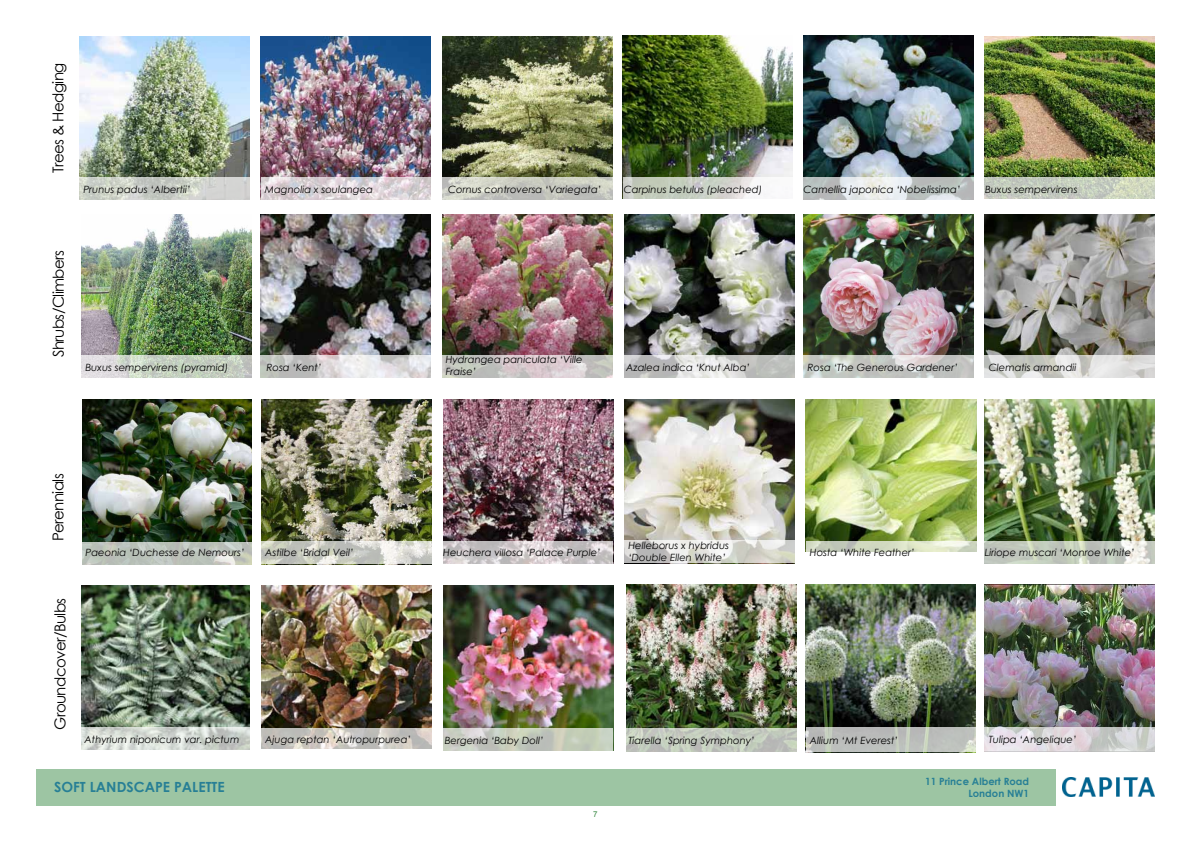
<style>
.page{position:relative;width:1191px;height:842px;background:#fff}
.page>*{position:absolute;margin:0;border:0;box-sizing:border-box;transform-origin:0 0}
.t1{font:15px "Century Gothic";letter-spacing:-.04em;color:#000}
.t2{font:700 14px "Century Gothic";color:#006891}
.t3{font:italic 10px/12px "Century Gothic";color:#000}
.t4{font:700 10px/12px "Century Gothic";color:#006891;text-align:right}
.t5{font:8px "Arial";color:#3c8c47}
</style>
<div class="page">
<div style="left:36px;top:769px;width:1019px;height:37px;background:#9dc5a3"></div>
<img style="left:1062px;top:778px;width:93px;height:19px">
<img style="left:984px;top:36px;width:170px;height:141px">
<img style="left:82px;top:214px;width:170px;height:141px">
<img style="left:261px;top:36px;width:170px;height:141px">
<img style="left:985px;top:214px;width:169px;height:141px">
<img style="left:442px;top:36px;width:170px;height:141px">
<img style="left:442px;top:214px;width:170px;height:141px">
<img style="left:79px;top:36px;width:171px;height:141px">
<img style="left:624px;top:214px;width:170px;height:141px">
<img style="left:622px;top:36px;width:170px;height:163px">
<img style="left:806px;top:400px;width:170px;height:141px">
<img style="left:261px;top:400px;width:170px;height:141px">
<img style="left:443px;top:399px;width:170px;height:142px">
<img style="left:82px;top:400px;width:170px;height:142px">
<img style="left:82px;top:586px;width:168px;height:142px">
<img style="left:443px;top:586px;width:170px;height:142px">
<img style="left:803px;top:36px;width:170px;height:141px">
<img style="left:626px;top:585px;width:170px;height:143px">
<img style="left:803px;top:214px;width:170px;height:141px">
<img style="left:261px;top:586px;width:170px;height:142px">
<img style="left:805px;top:584px;width:170px;height:168px">
<img style="left:984px;top:399px;width:170px;height:142px">
<img style="left:260px;top:214px;width:171px;height:164px">
<img style="left:624px;top:399px;width:170px;height:142px">
<img style="left:984px;top:585px;width:171px;height:143px">
<svg style="left:79px;top:177px;width:171px;height:23px;background:#ced1ca"></svg>
<svg style="left:82px;top:355px;width:170px;height:23px;background:#cdd3ca"></svg>
<svg style="left:261px;top:177px;width:170px;height:23px;background:#dcd4d8"></svg>
<svg style="left:261px;top:355px;width:170px;height:22px;background:#d6d5d6"></svg>
<svg style="left:442px;top:177px;width:170px;height:22px;background:#c9cbc2"></svg>
<svg style="left:442px;top:355px;width:171px;height:22px;background:#ccc6c6"></svg>
<svg style="left:623px;top:177px;width:169px;height:22px"></svg>
<svg style="left:624px;top:355px;width:170px;height:23px;background:#cccccb"></svg>
<svg style="left:803px;top:177px;width:170px;height:23px;background:#ced2d2"></svg>
<svg style="left:803px;top:355px;width:170px;height:23px;background:#c9cbc7"></svg>
<svg style="left:261px;top:728px;width:170px;height:21px;background:#cbc7c1"></svg>
<svg style="left:261px;top:541px;width:170px;height:23px;background:#cfd1c9"></svg>
<svg style="left:443px;top:541px;width:170px;height:22px;background:#cdc8c9"></svg>
<svg style="left:624px;top:541px;width:170px;height:22px"></svg>
<svg style="left:806px;top:541px;width:170px;height:11px;background:#d4dbc5"></svg>
<svg style="left:82px;top:728px;width:168px;height:22px;background:#d3d8d3"></svg>
<svg style="left:626px;top:728px;width:170px;height:24px;background:#c1c8bd"></svg>
<svg style="left:984px;top:177px;width:171px;height:22px;background:#c7cebf"></svg>
<svg style="left:806px;top:728px;width:170px;height:24px;background:#bdc0bc"></svg>
<svg style="left:82px;top:542px;width:170px;height:23px;background:#bec4bc"></svg>
<svg style="left:443px;top:728px;width:170px;height:22px;background:#c6ccbe"></svg>
<svg style="left:984px;top:355px;width:171px;height:23px;background:#d7d8d5"></svg>
<svg style="left:984px;top:541px;width:171px;height:23px;background:#c7cec2"></svg>
<svg style="left:984px;top:728px;width:171px;height:24px;background:#d9d6d9"></svg>
<h1 class="t1" style="left:48px;top:173px;width:112px;rotate:-90deg">Trees &amp; Hedging</h1>
<p class="t3" style="left:83px;top:183px;width:109px">Prunus padus ‘Albertii’</p>
<h1 class="t1" style="left:48px;top:357px;width:109px;rotate:-90deg">Shrubs/Climbers</h1>
<p class="t3" style="left:85px;top:361px;width:144px">Buxus sempervirens (pyramid)</p>
<p class="t3" style="left:265px;top:183px;width:110px">Magnolia x soulangea</p>
<p class="t3" style="left:266px;top:361px;width:57px">Rosa ‘Kent’</p>
<p class="t3" style="left:448px;top:183px;width:155px">Cornus controversa ‘Variegata’</p>
<p class="t3" style="left:624px;top:183px;width:140px">Carpinus betulus (pleached)</p>
<p class="t3" style="left:803px;top:183px;width:159px">Camellia japonica ‘Nobelissima’</p>
<p class="t3" style="left:985px;top:183px;width:94px">Buxus sempervirens</p>
<p class="t3" style="left:446px;top:354px;width:138px">Hydrangea paniculata ‘Ville<br>Fraise’</p>
<p class="t3" style="left:626px;top:361px;width:125px">Azalea indica ‘Knut Alba’</p>
<p class="t3" style="left:807px;top:361px;width:152px">Rosa ‘The Generous Gardener’</p>
<p class="t3" style="left:988px;top:361px;width:89px">Clematis armandii</p>
<h1 class="t1" style="left:48px;top:541px;width:69px;rotate:-90deg">Perennials</h1>
<h1 class="t1" style="left:50px;top:730px;width:133px;rotate:-90deg">Groundcover/Bulbs</h1>
<p class="t3" style="left:86px;top:546px;width:161px">Paeonia ‘Duchesse de Nemours’</p>
<p class="t3" style="left:265px;top:546px;width:90px">Astilbe ‘Bridal Veil’</p>
<p class="t3" style="left:443px;top:546px;width:159px">Heuchera villosa ‘Palace Purple’</p>
<p class="t3" style="left:628px;top:539px;width:102px">Helleborus x hybridus ‘Double Ellen White’</p>
<p class="t3" style="left:810px;top:546px;width:106px">Hosta ‘White Feather’</p>
<p class="t3" style="left:85px;top:733px;width:156px">Athyrium niponicum var. pictum</p>
<p class="t3" style="left:628px;top:734px;width:128px">Tiarella ‘Spring Symphony’</p>
<p class="t3" style="left:265px;top:733px;width:147px">Ajuga reptan ‘Autropurpurea’</p>
<p class="t3" style="left:445px;top:734px;width:100px">Bergenia ‘Baby Doll’</p>
<p class="t3" style="left:810px;top:734px;width:90px">Allium ‘Mt Everest’</p>
<p class="t3" style="left:984px;top:546px;width:151px">Liriope muscari ‘Monroe White’</p>
<p class="t3" style="left:988px;top:734px;width:89px">Tulipa ‘Angelique’</p>
<h2 class="t2" style="left:54px;top:776px;width:172px">SOFT LANDSCAPE PALETTE</h2>
<p class="t5" style="left:593px;top:809px;width:6px">7</p>
<p class="t4" style="left:925px;top:775px;width:105px">11 Prince Albert Road<br>London NW1</p>
</div>
